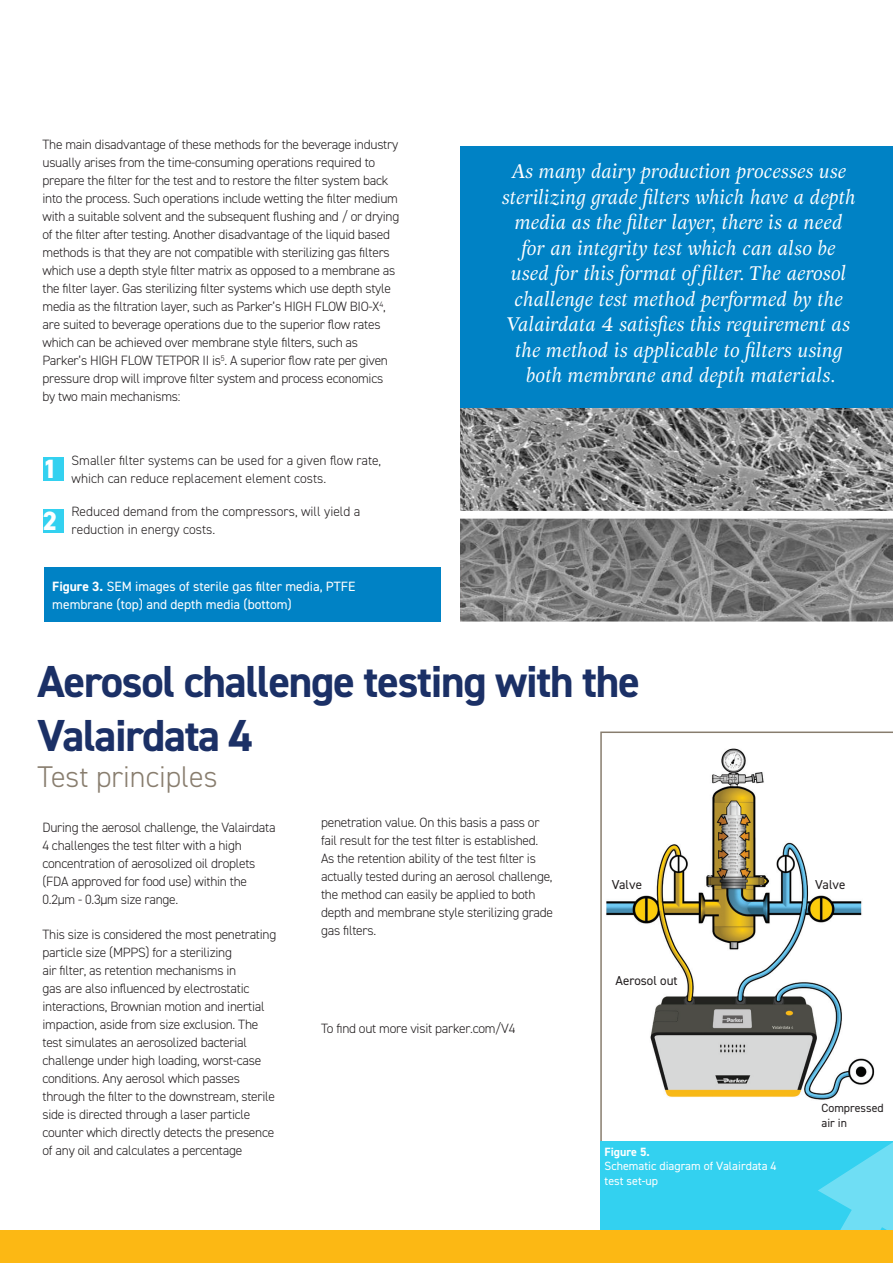
<style>
.page{position:relative;width:893px;height:1263px;background:#fff}
.page>*{position:absolute;margin:0;border:0;box-sizing:border-box;transform-origin:0 0}
.t1{font:700 45px/54px "DIN2014";letter-spacing:-.03em;color:#1b3066}
.t2{font:300 30px "DIN2014";color:#887d6e}
.t3{font:800 26.55px "DIN2014";color:#fff}
.Georgia_bold_italic{font:italic 19.5px/25.5px "Adriane Text";letter-spacing:.01em;color:#fff;text-align:center}
.t4{font:300 13.5px/18px "DIN2014";letter-spacing:-.02em;color:#231f20}
.t5{font:300 13.5px/18px "DIN2014";color:#231f20}
.t6{font:13.5px/18px "DIN2014";color:#fff}
.t7{font:13.05px "DIN2014";color:#231f20}
.t8{font:12px "DIN2014";color:#fff}
.t9{font:12px/14.4px "DIN2014";color:#231f20}
.t10{font:700 12px "DIN2014";color:#fff}
.s1{font-weight:700}
</style>
<div class="page">
<svg style="left:600px;top:731px;width:293px;height:410px"></svg>
<div style="left:600px;top:1141px;width:293px;height:90px;background:#33d1f0"></div>
<svg style="left:803px;top:1124px;width:90px;height:107px"></svg>
<div style="left:0;top:1231px;width:893px;height:32px;background:#fcb814"></div>
<div style="left:43px;top:457px;width:20px;height:24px;background:#33d1f0"></div>
<div style="left:43px;top:510px;width:20px;height:23px;background:#33d1f0"></div>
<div style="left:44px;top:567px;width:396px;height:55px;background:#0082c5"></div>
<div style="left:460px;top:146px;width:433px;height:262px;background:#0082c5"></div>
<img style="left:460px;top:408px;width:433px;height:213px">
<img style="left:605px;top:742px;width:271px;height:365px">
<div style="left:821px;top:1103px;width:68px;height:31px;background:#fff"></div>
<div style="left:815px;top:879px;width:50px;height:14px;background:#fff"></div>
<div style="left:612px;top:879px;width:34px;height:14px;background:#fff"></div>
<div style="left:616px;top:974px;width:67px;height:19px;background:#fff"></div>
<p class="t4" style="left:43px;top:135px;width:358px">The main disadvantage of these methods for the beverage industry usually arises from the time-consuming operations required to prepare the filter for the test and to restore the filter system back into the process. Such operations include wetting the filter medium with a suitable solvent and the subsequent flushing and / or drying of the filter after testing. Another disadvantage of the liquid based methods is that they are not compatible with sterilizing gas filters which use a depth style filter matrix as opposed to a membrane as the filter layer. Gas sterilizing filter systems which use depth style media as the filtration layer, such as Parker’s HIGH FLOW BIO-X<sup>4</sup>, are suited to beverage operations due to the superior flow rates which can be achieved over membrane style filters, such as Parker’s HIGH FLOW TETPOR II is<sup>5</sup>. A superior flow rate per given pressure drop will improve filter system and process economics by two main mechanisms:</p>
<p class="t3" style="left:43px;top:451px;width:16px">1</p>
<p class="t3" style="left:43px;top:503px;width:16px">2</p>
<p class="t5" style="left:72px;top:452px;width:311px">Smaller filter systems can be used for a given flow rate, which can reduce replacement element costs.</p>
<p class="t5" style="left:72px;top:502px;width:290px">Reduced demand from the compressors, will yield a reduction in energy costs.</p>
<p class="t6" style="left:52px;top:577px;width:305px"><span class="s1">Figure 3.</span> SEM images of sterile gas filter media, PTFE membrane (top) and depth media (bottom)</p>
<p class="Georgia_bold_italic" style="left:502px;top:159px;width:356px">As many dairy production processes use sterilizing grade filters which have a depth media as the filter layer, there is a need for an integrity test which can also be used for this format of filter. The aerosol challenge test method performed by the Valairdata 4 satisfies this requirement as the method is applicable to filters using both membrane and depth materials.</p>
<p class="t1" style="left:38px;top:653px;width:604px">Aerosol challenge testing with the<br>Valairdata 4</p>
<p class="t2" style="left:38px;top:758px;width:181px">Test principles</p>
<p class="t4" style="left:43px;top:818px;width:235px">During the aerosol challenge, the Valairdata 4 challenges the test filter with a high concentration of aerosolized oil droplets (FDA approved for food use) within the 0.2μm - 0.3μm size range.</p>
<p class="t4" style="left:43px;top:925px;width:235px">This size is considered the most penetrating particle size (MPPS) for a sterilizing<br>air filter, as retention mechanisms in<br>gas are also influenced by electrostatic interactions, Brownian motion and inertial impaction, aside from size exclusion. The test simulates an aerosolized bacterial challenge under high loading, worst-case conditions. Any aerosol which passes through the filter to the downstream, sterile side is directed through a laser particle counter which directly detects the presence of any oil and calculates a percentage</p>
<p class="t4" style="left:321px;top:813px;width:234px">penetration value. On this basis a pass or fail result for the test filter is established.<br>As the retention ability of the test filter is actually tested during an aerosol challenge, the method can easily be applied to both depth and membrane style sterilizing grade gas filters.</p>
<p class="t7" style="left:612px;top:877px;width:32px">Valve</p>
<p class="t7" style="left:815px;top:877px;width:32px">Valve</p>
<p class="t7" style="left:616px;top:972px;width:64px">Aerosol out</p>
<p class="t4" style="left:321px;top:1019px;width:196px">To find out more visit parker.com/V4</p>
<p class="t9" style="left:821px;top:1101px;width:64px">Compressed air in</p>
<p class="t10" style="left:605px;top:1143px;width:47px">Figure 5.</p>
<p class="t8" style="left:605px;top:1158px;width:174px">Schematic diagram of Valairdata 4</p>
<p class="t8" style="left:605px;top:1173px;width:55px">test set-up</p>
</div>
